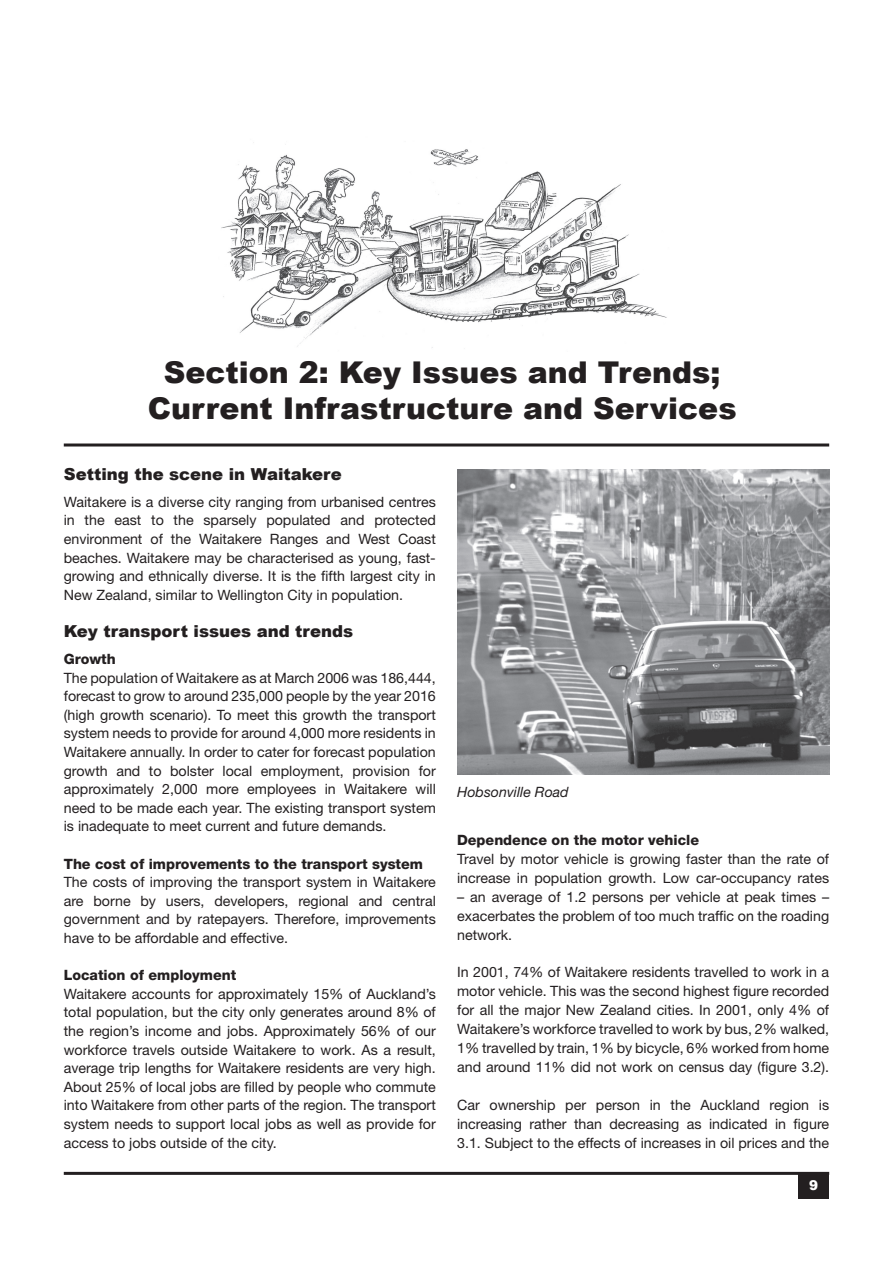
<style>
.page{position:relative;width:893px;height:1263px;background:#fff}
.page>*{position:absolute;margin:0;border:0;box-sizing:border-box;transform-origin:0 0}
.t1{font:900 30px/36px "Arial";color:#231f20;text-align:center}
.t2{font:900 16.5px "Arial";color:#231f20}
.t3{font:14.25px/18.6px "Helvetica Neue";color:#231f20;text-align:justify}
.t4{font:800 14.25px "Helvetica Neue";color:#231f20}
.t5{font:italic 14.25px "Helvetica Neue";color:#231f20}
.t6{font:900 13.5px "Arial";color:#fff}
</style>
<div class="page">
<hr style="left:64px;top:1172px;width:765px;height:3px;background:#231f20">
<div style="left:798px;top:1173px;width:31px;height:26px;background:#231f20"></div>
<hr style="left:64px;top:443px;width:765px;height:3px;background:#231f20">
<img style="left:221px;top:142px;width:446px;height:206px">
<img style="left:457px;top:469px;width:372px;height:305px">
<h1 class="t1" style="left:148px;top:353px;width:590px">Section 2: Key Issues and Trends;<br>Current Infrastructure and Services</h1>
<p class="t2" style="left:64px;top:461px;width:280px">Setting the scene in Waitakere</p>
<p class="t3" style="left:64px;top:494px;width:374px">Waitakere is a diverse city ranging from urbanised centres in the east to the sparsely populated and protected environment of the Waitakere Ranges and West Coast beaches. Waitakere may be characterised as young, fast&shy;growing and ethnically diverse. It is the fifth largest city in New Zealand, similar to Wellington City in population.</p>
<p class="t2" style="left:64px;top:619px;width:291px">Key transport issues and trends</p>
<p class="t4" style="left:64px;top:654px;width:53px">Growth</p>
<p class="t3" style="left:64px;top:670px;width:374px">The population of Waitakere as at March 2006 was 186,444, forecast to grow to around 235,000 people by the year 2016 (high growth scenario). To meet this growth the transport system needs to provide for around 4,000 more residents in Waitakere annually. In order to cater for forecast population growth and to bolster local employment, provision for approximately 2,000 more employees in Waitakere will need to be made each year. The existing transport system is inadequate to meet current and future demands.</p>
<p class="t4" style="left:64px;top:858px;width:361px">The cost of improvements to the transport system</p>
<p class="t3" style="left:64px;top:874px;width:374px">The costs of improving the transport system in Waitakere are borne by users, developers, regional and central government and by ratepayers. Therefore, improvements have to be affordable and effective.</p>
<p class="t4" style="left:64px;top:970px;width:174px">Location of employment</p>
<p class="t3" style="left:64px;top:986px;width:374px">Waitakere accounts for approximately 15% of Auckland’s total population, but the city only generates around 8% of the region’s income and jobs. Approximately 56% of our workforce travels outside Waitakere to work. As a result, average trip lengths for Waitakere residents are very high.<br>About 25% of local jobs are filled by people who commute into Waitakere from other parts of the region. The transport system needs to support local jobs as well as provide for access to jobs outside of the city.</p>
<p class="t5" style="left:457px;top:787px;width:113px">Hobsonville Road</p>
<p class="t4" style="left:457px;top:835px;width:244px">Dependence on the motor vehicle</p>
<p class="t3" style="left:457px;top:851px;width:374px">Travel by motor vehicle is growing faster than the rate of increase in population growth. Low car-occupancy rates</p>
<p class="t3" style="left:457px;top:889px;width:374px">– an average of 1.2 persons per vehicle at peak times – exacerbates the problem of too much traffic on the roading network.</p>
<p class="t3" style="left:457px;top:964px;width:374px">In 2001, 74% of Waitakere residents travelled to work in a motor vehicle. This was the second highest figure recorded for all the major New Zealand cities. In 2001, only 4% of Waitakere’s workforce travelled to work by bus, 2% walked, 1% travelled by train, 1% by bicycle, 6% worked from home and around 11% did not work on census day (figure 3.2).</p>
<p class="t3" style="left:457px;top:1097px;width:374px">Car ownership per person in the Auckland region is increasing rather than decreasing as indicated in figure 3.1. Subject to the effects of increases in oil prices and the</p>
<p class="t6" style="left:809px;top:1175px;width:11px">9</p>
</div>
